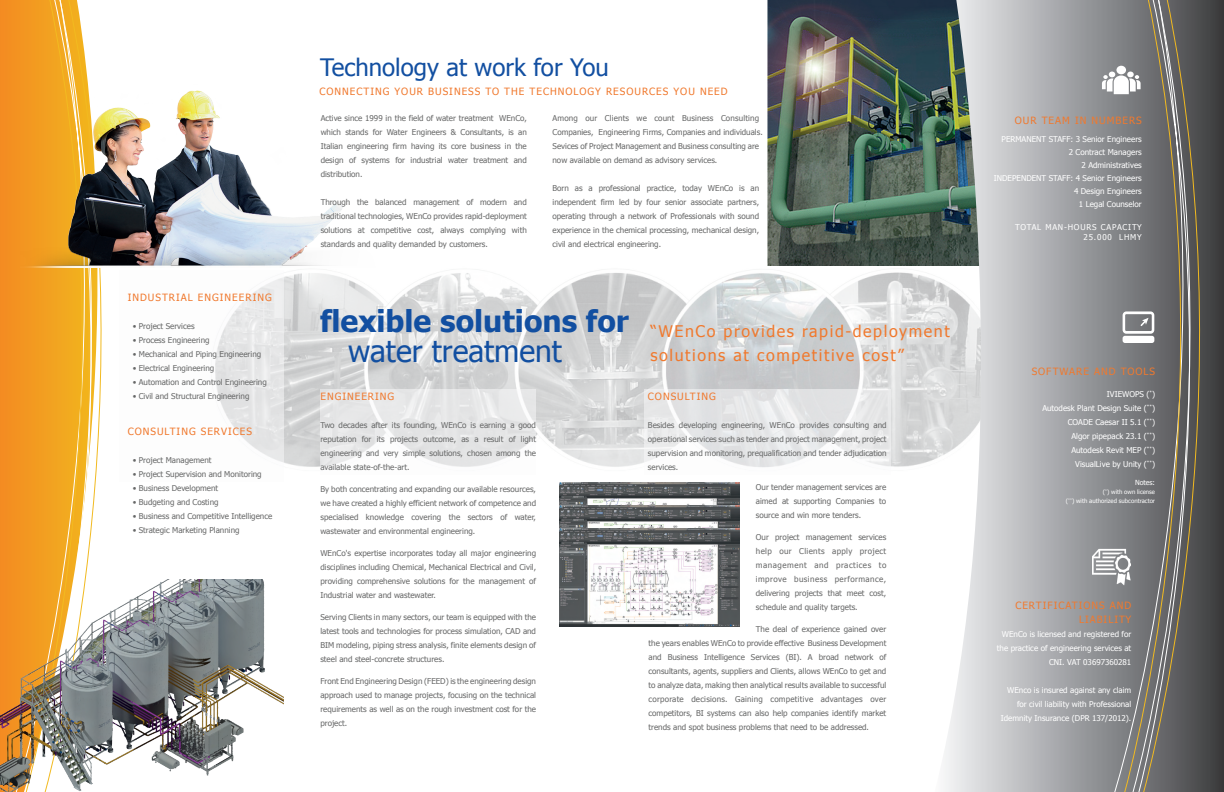
<style>
.page{position:relative;width:1224px;height:792px;background:#fff}
.page>*{position:absolute;margin:0;border:0;box-sizing:border-box;transform-origin:0 0}
.t1{font:700 30px "Tahoma";color:#124fa1}
.t2{font:30px "Tahoma";color:#124fa1}
.t3{font:24px "Tahoma";color:#124fa1}
.t4{font:16px/24px "Tahoma";letter-spacing:.1em;color:#f0792e}
.t5{font:10px/14px "Tahoma";letter-spacing:.1em;color:#f0792e;text-align:right}
.t6{font:8px/14px "Tahoma";color:#666767;text-align:justify}
.t7{font:8px/14px "Tahoma";color:#fff;text-align:right}
.t8{font:8px/10px "Tahoma";letter-spacing:.1em;color:#fff;text-align:right}
.t9{font:7px "Tahoma";color:#fff}
.t10{font:6px/9px "Tahoma";color:#fff;text-align:right}
</style>
<div class="page">
<div style="left:0;top:0;width:13px;height:579px;background:#f38d22"></div>
<img style="left:283px;top:265px;width:652px;height:202px">
<svg style="left:215px;top:278px;width:68px;height:184px;fill:#e8e8e9"></svg>
<svg style="left:645px;top:389px;width:246px;height:78px;fill:#e7e7e8"></svg>
<svg style="left:320px;top:389px;width:216px;height:78px;fill:#e6e6e7"></svg>
<img style="left:768px;top:0;width:167px;height:265px">
<img style="left:559px;top:482px;width:180px;height:23px">
<svg style="left:935px;top:0;width:177px;height:792px;background:#b3b6b8"></svg>
<div style="left:13px;top:0;width:8px;height:579px;background:#f39221"></div>
<svg style="left:21px;top:0;width:81px;height:579px"></svg>
<div style="left:1112px;top:0;width:7px;height:792px;background:#848689"></div>
<svg style="left:1119px;top:0;width:105px;height:792px;background:#656564"></svg>
<img style="left:20px;top:84px;width:355px;height:183px">
<svg style="left:1102px;top:66px;width:39px;height:28px"></svg>
<svg style="left:1123px;top:311px;width:31px;height:32px"></svg>
<img style="left:1092px;top:546px;width:38px;height:43px">
<img style="left:0;top:579px;width:283px;height:213px">
<img style="left:559px;top:505px;width:180px;height:23px">
<img style="left:559px;top:528px;width:180px;height:98px">
<p class="t5" style="left:128px;top:290px;width:146px">INDUSTRIAL ENGINEERING</p>
<p class="t6" style="left:133px;top:319px;width:63px">• Project Services</p>
<p class="t6" style="left:133px;top:333px;width:78px">• Process Engineering</p>
<p class="t6" style="left:133px;top:347px;width:130px">• Mechanical and Piping Engineering</p>
<p class="t6" style="left:133px;top:361px;width:83px">• Electrical Engineering</p>
<p class="t6" style="left:133px;top:375px;width:136px">• Automation and Control Engineering</p>
<p class="t6" style="left:133px;top:389px;width:118px">• Civil and Structural Engineering</p>
<p class="t5" style="left:128px;top:424px;width:126px">CONSULTING SERVICES</p>
<p class="t6" style="left:133px;top:453px;width:80px">• Project Management</p>
<p class="t6" style="left:133px;top:467px;width:131px">• Project Supervision and Monitoring</p>
<p class="t6" style="left:133px;top:481px;width:87px">• Business Development</p>
<p class="t6" style="left:133px;top:495px;width:88px">• Budgeting and Costing</p>
<p class="t6" style="left:133px;top:509px;width:141px">• Business and Competitive Intelligence</p>
<p class="t6" style="left:133px;top:523px;width:108px">• Strategic Marketing Planning</p>
<h2 class="t3" style="left:320px;top:51px;width:290px">Technology at work for You</h2>
<p class="t5" style="left:320px;top:84px;width:410px">CONNECTING YOUR BUSINESS TO THE TECHNOLOGY RESOURCES YOU NEED</p>
<p class="t6" style="left:321px;top:111px;width:208px">Active since 1999 in the field of water treatment WEnCo, which stands for Water Engineers &amp; Consultants, is an Italian engineering firm having its core business in the design of systems for industrial water treatment and distribution.</p>
<p class="t6" style="left:321px;top:195px;width:208px">Through the balanced management of modern and traditional technologies, WEnCo provides rapid-deployment solutions at competitive cost, always complying with standards and quality demanded by customers.</p>
<p class="t6" style="left:553px;top:111px;width:212px;text-align:left">Among our Clients we count Business Consulting Companies, Engineering Firms, Companies and individuals.<br>Sevices of Project Management and Business consulting are now available on demand as advisory services.</p>
<p class="t6" style="left:553px;top:181px;width:208px">Born as a professional practice, today WEnCo is an independent firm led by four senior associate partners, operating through a network of Professionals with sound experience in the chemical processing, mechanical design, civil and electrical engineering.</p>
<h1 class="t1" style="left:320px;top:300px;width:310px">flexible solutions for</h1>
<h1 class="t2" style="left:348px;top:331px;width:215px">water treatment</h1>
<p class="t5" style="left:320px;top:389px;width:75px">ENGINEERING</p>
<p class="t6" style="left:320px;top:417px;width:217px">Two decades after its founding, WEnCo is earning a good reputation for its projects outcome, as a result of light engineering and very simple solutions, chosen among the available state-of-the-art.</p>
<p class="t6" style="left:320px;top:481px;width:217px">By both concentrating and expanding our available resources, we have created a highly efficient network of competence and specialised knowledge covering the sectors of water, wastewater and environmental engineering.</p>
<p class="t6" style="left:320px;top:545px;width:217px">WEnCo's expertise incorporates today all major engineering disciplines including Chemical, Mechanical Electrical and Civil, providing comprehensive solutions for the management of Industrial water and wastewater.</p>
<p class="t6" style="left:320px;top:609px;width:217px">Serving Clients in many sectors, our team is equipped with the latest tools and technologies for process simulation, CAD and BIM modeling, piping stress analysis, finite elements design of steel and steel-concrete structures.</p>
<p class="t6" style="left:320px;top:673px;width:217px">Front End Engineering Design (FEED) is the engineering design approach used to manage projects, focusing on the technical requirements as well as on the rough investment cost for the project.</p>
<h3 class="t4" style="left:650px;top:319px;width:301px">“WEnCo provides rapid-deployment solutions at competitive cost”</h3>
<p class="t5" style="left:648px;top:389px;width:69px">CONSULTING</p>
<p class="t6" style="left:648px;top:417px;width:240px">Besides developing engineering, WEnCo provides consulting and operational services such as tender and project management, project supervision and monitoring, prequalification and tender adjudication services.</p>
<p class="t6" style="left:756px;top:479px;width:132px">Our tender management services are aimed at supporting Companies to source and win more tenders.</p>
<p class="t6" style="left:756px;top:529px;width:132px">Our project management services help our Clients apply project management and practices to improve business performance, delivering projects that meet cost, schedule and quality targets.</p>
<p class="t6" style="left:649px;top:621px;width:239px;text-indent:107px">The deal of experience gained over the years enables WEnCo to provide effective Business Development and Business Intelligence Services (BI). A broad network of consultants, agents, suppliers and Clients, allows WEnCo to get and to analyze data, making then analytical results available to successful corporate decisions. Gaining competitive advantages over competitors, BI systems can also help companies identify market trends and spot business problems that need to be addressed.</p>
<p class="t5" style="left:1015px;top:113px;width:128px">OUR TEAM IN NUMBERS</p>
<p class="t7" style="left:994px;top:132px;width:149px;line-height:13px">PERMANENT STAFF: 3 Senior Engineers<br>2 Contract Managers<br>2 Administratives<br>INDEPENDENT STAFF: 4 Senior Engineers<br>4 Design Engineers<br>1 Legal Counselor</p>
<p class="t8" style="left:1015px;top:222px;width:128px">TOTAL MAN-HOURS CAPACITY<br>25.000 LHMY</p>
<p class="t5" style="left:1032px;top:363px;width:125px">SOFTWARE AND TOOLS</p>
<p class="t7" style="left:1042px;top:386px;width:114px">IVIEWOPS (<sup>*</sup>)<br>Autodesk Plant Design Suite (<sup>**</sup>)<br>COADE Caesar II 5.1 (<sup>**</sup>)<br>Algor pipepack 23.1 (<sup>**</sup>)<br>Autodesk Revit MEP (<sup>**</sup>)<br>VisualLive by Unity (<sup>**</sup>)</p>
<p class="t9" style="left:1135px;top:477px;width:22px">Notes:</p>
<p class="t10" style="left:1066px;top:487px;width:91px">(<sup>*</sup>) with own license<br>(<sup>**</sup>) with authorized subcontractor</p>
<p class="t5" style="left:1015px;top:598px;width:117px">CERTIFICATIONS AND<br>LIABILITY</p>
<p class="t7" style="left:997px;top:627px;width:136px">WEnCo is licensed and registered for the practice of engineering services at<br>CNI. VAT 03697360281</p>
<p class="t7" style="left:1001px;top:683px;width:132px">WEnco is insured against any claim for civil liability with Professional<br>Idemnity Insurance (DPR 137/2012).</p>
</div>
